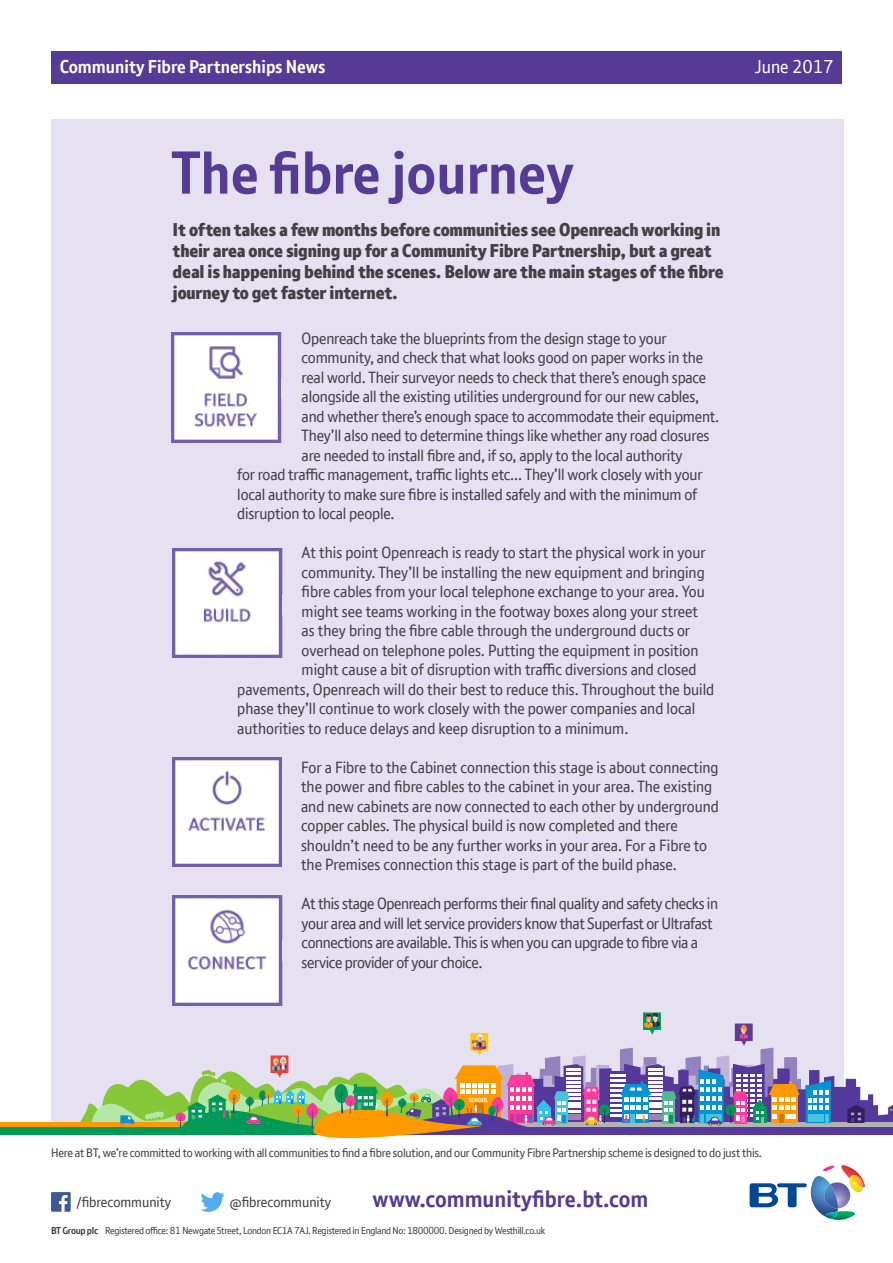
<style>
.page{position:relative;width:893px;height:1263px;background:#fff}
.page>*{position:absolute;margin:0;border:0;box-sizing:border-box;transform-origin:0 0}
.t1{font:700 58.5px "BT Font";color:#553a96}
.t2{font:700 22.95px "BT Font";color:#553a96}
.t3{font:800 18px/21px "BT Font";letter-spacing:-.01em;color:#414042}
.t4{font:700 18px "BT Font";color:#fff}
.t5{font:18px "BT Font";color:#fff}
.t6{font:15.75px/19.5px "BT Font";letter-spacing:-.005em;color:#414042}
.t7{font:15.75px/19.5px "BT Font";letter-spacing:-.025em;color:#414042}
.t8{font:14.1px "BT Font";color:#414042}
.t9{font:12px "BT Font";letter-spacing:-.015em;color:#414042}
.t10{font:9.75px "BT Font";letter-spacing:-.025em;color:#414042}
.t11{font:700 5.7px "BT Font";color:#fff}
.s1{font-weight:700}
</style>
<div class="page">
<div style="left:51px;top:51px;width:790px;height:32px;background:#553a96"></div>
<div style="left:51px;top:119px;width:792px;height:1012px;background:#e5e1f1"></div>
<svg style="left:750px;top:1165px;width:115px;height:55px"></svg>
<div style="left:0;top:1126px;width:325px;height:9px;background:#009957"></div>
<div style="left:0;top:1122px;width:231px;height:5px;background:#f90"></div>
<svg style="left:80px;top:1012px;width:813px;height:127px"></svg>
<svg style="left:51px;top:1192px;width:20px;height:20px"></svg>
<svg style="left:201px;top:1192px;width:24px;height:20px"></svg>
<img style="left:172px;top:757px;width:110px;height:109px">
<img style="left:173px;top:548px;width:110px;height:110px">
<img style="left:173px;top:896px;width:110px;height:109px">
<img style="left:171px;top:333px;width:111px;height:109px">
<p class="t4" style="left:60px;top:55px;width:267px">Community Fibre Partnerships News</p>
<p class="t5" style="left:731px;top:54px;width:59px">October</p>
<p class="t5" style="left:755px;top:55px;width:80px">June 20167</p>
<h1 class="t1" style="left:171px;top:134px;width:404px">The fibre journey</h1>
<p class="t3" style="left:173px;top:220px;width:553px">It often takes a few months before communities see Openreach working in their area once signing up for a Community Fibre Partnership, but a great deal is happening behind the scenes. Below are the main stages of the fibre journey to get faster internet.</p>
<p class="t6" style="left:302px;top:328px;width:367px">Openreach take the blueprints from the design stage to your</p>
<p class="t6" style="left:302px;top:348px;width:403px">community, and check that what looks good on paper works in the</p>
<p class="t6" style="left:302px;top:367px;width:406px">real world. Their surveyor needs to check that there’s enough space</p>
<p class="t6" style="left:302px;top:387px;width:399px">alongside all the existing utilities underground for our new cables,</p>
<p class="t6" style="left:302px;top:406px;width:419px">and whether there’s enough space to accommodate their equipment.</p>
<p class="t6" style="left:302px;top:426px;width:409px">They’ll also need to determine things like whether any road closures</p>
<p class="t6" style="left:302px;top:445px;width:382px">are needed to install fibre and, if so, apply to the local authority</p>
<p class="t6" style="left:237px;top:465px;width:467px">for road traffic management, traffic lights etc... They’ll work closely with your</p>
<p class="t6" style="left:237px;top:484px;width:462px">local authority to make sure fibre is installed safely and with the minimum of</p>
<p class="t6" style="left:237px;top:504px;width:159px">disruption to local people.</p>
<p class="t6" style="left:302px;top:543px;width:405px">At this point Openreach is ready to start the physical work in your</p>
<p class="t6" style="left:302px;top:562px;width:405px">community. They’ll be installing the new equipment and bringing</p>
<p class="t6" style="left:302px;top:582px;width:405px">fibre cables from your local telephone exchange to your area. You</p>
<p class="t6" style="left:302px;top:601px;width:398px">might see teams working in the footway boxes along your street</p>
<p class="t6" style="left:302px;top:621px;width:390px">as they bring the fibre cable through the underground ducts or</p>
<p class="t6" style="left:302px;top:640px;width:398px">overhead on telephone poles. Putting the equipment in position</p>
<p class="t6" style="left:302px;top:660px;width:396px">might cause a bit of disruption with traffic diversions and closed</p>
<p class="t6" style="left:237px;top:679px;width:479px">pavements, Openreach will do their best to reduce this. Throughout the build</p>
<p class="t6" style="left:237px;top:699px;width:460px">phase they’ll continue to work closely with the power companies and local</p>
<p class="t6" style="left:237px;top:718px;width:393px">authorities to reduce delays and keep disruption to a minimum.</p>
<p class="t6" style="left:301px;top:757px;width:419px">For a Fibre to the Cabinet connection this stage is about connecting the power and fibre cables to the cabinet in your area. The existing and new cabinets are now connected to each other by underground copper cables. The physical build is now completed and there shouldn’t need to be any further works in your area. For a Fibre to the Premises connection this stage is part of the build phase.</p>
<p class="t7" style="left:302px;top:894px;width:418px">At this stage Openreach performs their final quality and safety checks in your area and will let service providers know that Superfast or Ultrafast connections are available. This is when you can upgrade to fibre via a service provider of your choice.</p>
<p class="t11" style="left:469px;top:1096px;width:21px">SCHOOL</p>
<p class="t9" style="left:51px;top:1145px;width:712px">Here at BT, we’re committed to working with all communities to find a fibre solution, and our Community Fibre Partnership scheme is designed to do just this.</p>
<p class="t8" style="left:77px;top:1193px;width:96px">/fibrecommunity</p>
<p class="t8" style="left:230px;top:1193px;width:103px">@fibrecommunity</p>
<h2 class="t2" style="left:373px;top:1184px;width:277px">www.communityfibre.bt.com</h2>
<p class="t10" style="left:51px;top:1224px;width:496px"><span class="s1">BT Group plc</span> Registered office: 81 Newgate Street, London EC1A 7AJ. Registered in England No: 1800000. Designed by Westhill.co.uk</p>
</div>
